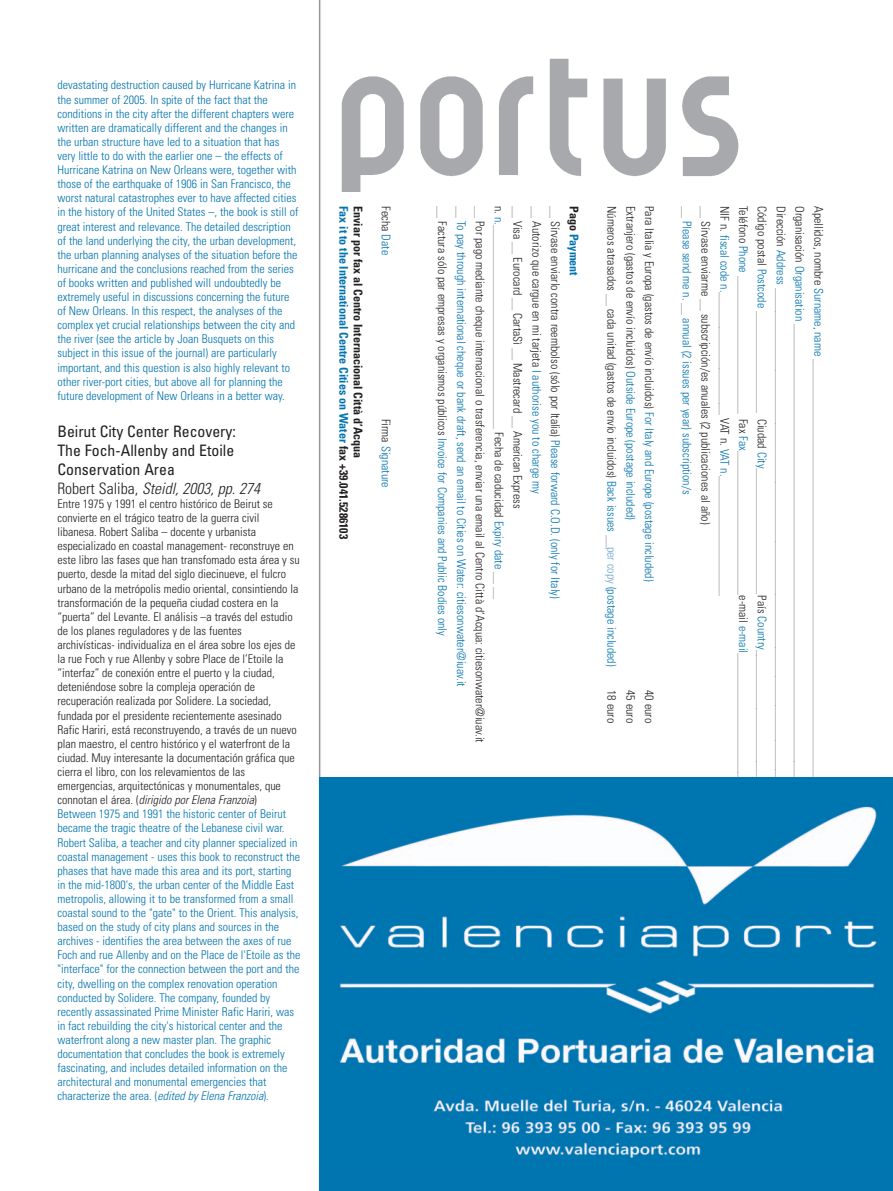
<style>
.page{position:relative;width:893px;height:1191px;background:#fff}
.page>*{position:absolute;margin:0;border:0;box-sizing:border-box;transform-origin:0 0}
.t1{font:condensed 15.75px/18.8px "Univers";color:#231f20}
.t2{font:300 condensed 12px/14.1px "Univers";color:#231f20}
.t3{font:300 condensed 12px/14.1px "Univers";color:#0073ae}
.t4{font:300 condensed 12px/18.8px "Univers";color:#939598}
.t5{font:700 condensed 12px "Univers";color:#0073ae}
.t6{font:700 condensed 12px "Univers";color:#231f20}
.s1{font-weight:300}
.s2{font-weight:300;font-style:italic}
.s3{font-style:italic}
.s4{color:#0073ae}
.s5{font-style:italic;color:#0073ae}
.s6{color:#231f20}
.s7{font-weight:700}
.s8{font-weight:700;color:#0073ae}
.s9{color:#939598}
.s10{color:#6da6d0}
</style>
<div class="page">
<hr style="left:319px;top:0;width:1px;height:1191px;background:#939598">
<img style="left:341px;top:58px;width:398px;height:134px">
<img style="left:320px;top:777px;width:573px;height:414px">
<p class="t3" style="left:57px;top:79px;width:243px">devastating destruction caused by Hurricane Katrina in the summer of 2005. In spite of the fact that the conditions in the city after the different chapters were written are dramatically different and the changes in the urban structure have led to a situation that has very little to do with the earlier one – the effects of Hurricane Katrina on New Orleans were, together with those of the earthquake of 1906 in San Francisco, the worst natural catastrophes ever to have affected cities in the history of the United States –, the book is still of great interest and relevance. The detailed description of the land underlying the city, the urban development, the urban planning analyses of the situation before the hurricane and the conclusions reached from the series of books written and published will undoubtedly be extremely useful in discussions concerning the future of New Orleans. In this respect, the analyses of the complex yet crucial relationships between the city and the river (see the article by Joan Busquets on this subject in this issue of the journal) are particularly important, and this question is also highly relevant to other river-port cities, but above all for planning the future development of New Orleans in a better way.</p>
<h1 class="t1" style="left:57px;top:424px;width:204px">Beirut City Center Recovery:<br>The Foch-Allenby and Etoile<br>Conservation Area<br><span class="s1">Robert Saliba,</span> <span class="s2">Steidl, 2003, pp. 274</span></h1>
<p class="t2" style="left:57px;top:498px;width:245px">Entre 1975 y 1991 el centro histórico de Beirut se convierte en el trágico teatro de la guerra civil libanesa. Robert Saliba – docente y urbanista especializado en coastal management- reconstruye en este libro las fases que han transfomado esta área y su puerto, desde la mitad del siglo diecinueve, el fulcro urbano de la metrópolis medio oriental, consintiendo la transformación de la pequeña ciudad costera en la “puerta” del Levante. El análisis –a través del estudio de los planes reguladores y de las fuentes archivísticas- individualiza en el área sobre los ejes de la rue Foch y rue Allenby y sobre Place de l’Etoile la “interfaz” de conexión entre el puerto y la ciudad, deteniéndose sobre la compleja operación de recuperación realizada por Solidere. La sociedad, fundada por el presidente recientemente asesinado Rafic Hariri, está reconstruyendo, a través de un nuevo plan maestro, el centro histórico y el waterfront de la ciudad. Muy interesante la documentación gráfica que cierra el libro, con los relevamientos de las emergencias, arquitectónicas y monumentales, que connotan el área. (<span class="s3">dirigido por Elena Franzoia</span>)<br><span class="s4">Between 1975 and 1991 the historic center of Beirut became the tragic theatre of the Lebanese civil war.<br>Robert Saliba, a teacher and city planner specialized in coastal management - uses this book to reconstruct the phases that have made this area and its port, starting in the mid-1800's, the urban center of the Middle East metropolis, allowing it to be transformed from a small coastal sound to the "gate" to the Orient. This analysis, based on the study of city plans and sources in the archives - identifies the area between the axes of rue Foch and rue Allenby and on the Place de l'Etoile as the "interface" for the connection between the port and the city, dwelling on the complex renovation operation conducted by Solidere. The company, founded by recently assassinated Prime Minister Rafic Hariri, was in fact rebuilding the city's historical center and the waterfront along a new master plan. The graphic documentation that concludes the book is extremely fascinating, and includes detailed information on the architectural and monumental emergencies that characterize the area. (</span><span class="s5">edited by Elena Franzoia</span><span class="s4">).</span></p>
<p class="t5" style="left:348px;top:206px;width:334px;rotate:90deg">Fax it to the International Centre Cities on Water <span class="s6">fax +39.041.5286103</span></p>
<p class="t6" style="left:362px;top:206px;width:253px;rotate:90deg">Enviar por fax al Centro Internacional Città d’Acqua</p>
<p class="t2" style="left:392px;top:206px;width:50px;rotate:90deg">Fecha <span class="s4">Date</span></p>
<p class="t3" style="left:392px;top:419px;width:70px;rotate:90deg"><span class="s6">Firma</span> Signature</p>
<p class="t2" style="left:582px;top:206px;width:538px;line-height:18.8px;rotate:90deg"><span class="s7">Pago</span> <span class="s8">Payment<br></span><span class="s9">__</span> Sírvase enviarlo contra reembolso (sólo por Italia) <span class="s4">Please forward C.O.D. (only for Italy)<br></span><span class="s9">__</span> Autorizo que cargue en mi tarjeta <span class="s4">I authorise you to charge my<br></span><span class="s9">__</span> Visa <span class="s9">__</span> Eurocard <span class="s9">__</span> CartaSì <span class="s9">__</span> Mastrecard <span class="s9">__</span> American Express<br>n. <span class="s4">n.</span><span class="s9">__________________________________</span> Fecha de caducidad <span class="s4">Expiry date</span> <span class="s9">__ __<br>__</span> Por pago mediante cheque internacional o trasferencia, enviar una email al Centro Città d’Acqua: citiesonwater@iuav.it <span class="s9">__</span> <span class="s4">To pay through international cheque or bank draft, send an email to Cities on Water: citiesonwater@iuav.it<br></span><span class="s9">__</span> Factura sólo par empresas y organismos públicos <span class="s4">Invoice for Companies and Public Bodies only</span></p>
<p class="t2" style="left:655px;top:206px;width:377px;rotate:90deg">Para Italia y Europa (gastos de envío incluidos) <span class="s4">For Italy and Europe (postage included)</span></p>
<p class="t2" style="left:637px;top:206px;width:315px;rotate:90deg">Extranjero (gastos de envío incluidos) <span class="s4">Outside Europe (postage included)</span></p>
<p class="t2" style="left:618px;top:206px;width:462px;rotate:90deg">Números atrasados <span class="s9">__</span> cada unitad (gastos de envío incluidos) <span class="s4">Back issues</span> <span class="s9">__</span><span class="s10">per copy</span> <span class="s4">(postage included)</span></p>
<p class="t2" style="left:618px;top:690px;width:34px;rotate:90deg">18 euro</p>
<p class="t2" style="left:655px;top:690px;width:34px;rotate:90deg">40 euro</p>
<p class="t2" style="left:637px;top:690px;width:34px;rotate:90deg">45 euro</p>
<p class="t4" style="left:827px;top:206px;width:598px;rotate:90deg"><span class="s6">Apellidos, nombre</span> <span class="s4">Surname, name</span> __________________________________________________________________________ <span class="s6">Organisación</span> <span class="s4">Organisation</span> ________________________________________________________________________________ <span class="s6">Dirección</span> <span class="s4">Address</span> ________________________________________________________________________________________ <span class="s6">Código postal</span> <span class="s4">Postcode</span> _________________ <span class="s6">Ciudad</span> <span class="s4">City</span>_____________________<span class="s6">País</span> <span class="s4">Country</span>__________________________ <span class="s6">Teléfono</span> <span class="s4">Phone</span> _______________________ <span class="s6">Fax</span> <span class="s4">Fax</span>________________________<span class="s6">e-mail</span> <span class="s4">e-mail</span>_________________________ <span class="s6">NIF n.</span> <span class="s4">fiscal code n.</span>_____________________ <span class="s6">VAT n.</span> <span class="s4">VAT n.</span>____________________<br>__ <span class="s6">Sírvase enviarme</span> __ <span class="s6">subscripción/es anuales (2 publicaciones al año)<br></span>__ <span class="s4">Please send me n.</span> __ <span class="s4">annual (2 issues per year) subscription/s</span></p>
</div>
